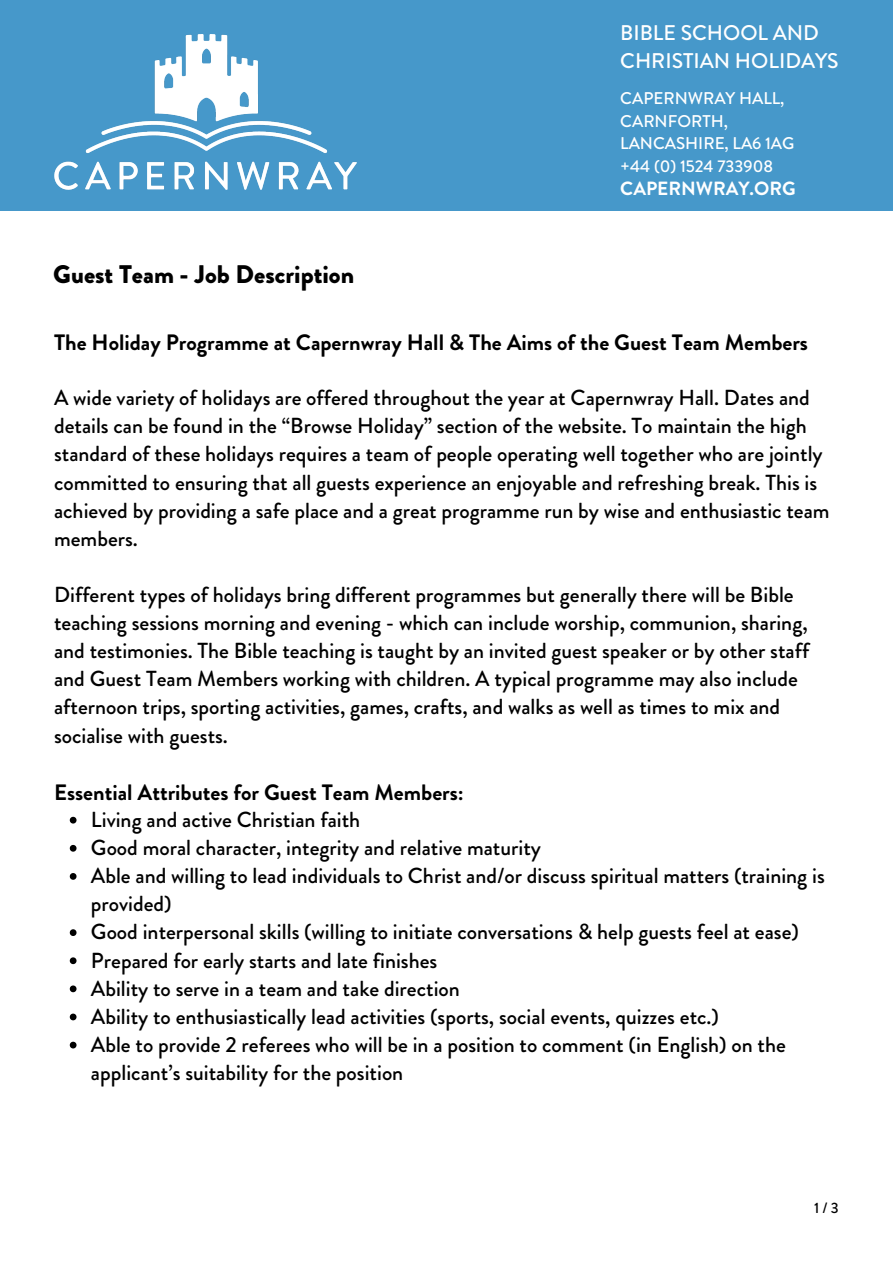
<style>
.page{position:relative;width:893px;height:1264px;background:#fff}
.page>*{position:absolute;margin:0;border:0;box-sizing:border-box;transform-origin:0 0}
.t1{font:900 25.35px "Brandon Grotesque";color:#000}
.t2{font:700 22.2px "Brandon Grotesque";color:#000}
.t3{font:500 21.75px/28px "Brandon Grotesque";color:#000}
.t4{font:500 21.15px/28.7px "Brandon Grotesque";color:#fff}
.t5{font:700 19.05px "Brandon Grotesque";color:#fff}
.t6{font:500 16.95px/22.6px "Brandon Grotesque";color:#fff}
.t7{font:500 15px "Brandon Grotesque";color:#000}
</style>
<div class="page">
<div style="left:0;top:0;width:892px;height:211px;background:#4698ca"></div>
<img style="left:54px;top:35px;width:302px;height:154px">
<svg style="left:70px;top:816px;width:6px;height:7px"></svg>
<svg style="left:70px;top:845px;width:6px;height:6px"></svg>
<svg style="left:70px;top:873px;width:6px;height:6px"></svg>
<svg style="left:70px;top:929px;width:6px;height:7px"></svg>
<svg style="left:70px;top:957px;width:6px;height:7px"></svg>
<svg style="left:70px;top:985px;width:6px;height:7px"></svg>
<svg style="left:70px;top:1013px;width:6px;height:7px"></svg>
<svg style="left:70px;top:1041px;width:6px;height:7px"></svg>
<p class="t1" style="left:53px;top:256px;width:302px">Guest Team - Job Description</p>
<p class="t4" style="left:620px;top:18px;width:220px">BIBLE SCHOOL AND<br>CHRISTIAN HOLIDAYS</p>
<p class="t6" style="left:620px;top:87px;width:176px">CAPERNWRAY HALL,<br>CARNFORTH,<br>LANCASHIRE, LA6 1AG +44 (0) 1524 733908</p>
<p class="t5" style="left:620px;top:175px;width:177px">CAPERNWRAY.ORG</p>
<p class="t2" style="left:54px;top:327px;width:755px">The Holiday Programme at Capernwray Hall &amp; The Aims of the Guest Team Members</p>
<p class="t3" style="left:54px;top:384px;width:777px">A wide variety of holidays are offered throughout the year at Capernwray Hall. Dates and details can be found in the “Browse Holiday” section of the website. To maintain the high standard of these holidays requires a team of people operating well together who are jointly committed to ensuring that all guests experience an enjoyable and refreshing break. This is achieved by providing a safe place and a great programme run by wise and enthusiastic team members.</p>
<p class="t3" style="left:54px;top:580px;width:756px">Different types of holidays bring different programmes but generally there will be Bible teaching sessions morning and evening - which can include worship, communion, sharing, and testimonies. The Bible teaching is taught by an invited guest speaker or by other staff and Guest Team Members working with children. A typical programme may also include afternoon trips, sporting activities, games, crafts, and walks as well as times to mix and socialise with guests.</p>
<p class="t2" style="left:54px;top:776px;width:411px">Essential Attributes for Guest Team Members:</p>
<p class="t3" style="left:91px;top:805px;width:735px">Living and active Christian faith<br>Good moral character, integrity and relative maturity<br>Able and willing to lead individuals to Christ and/or discuss spiritual matters (training is provided)<br>Good interpersonal skills (willing to initiate conversations &amp; help guests feel at ease)<br>Prepared for early starts and late finishes<br>Ability to serve in a team and take direction<br>Ability to enthusiastically lead activities (sports, social events, quizzes etc.)<br>Able to provide 2 referees who will be in a position to comment (in English) on the applicant’s suitability for the position</p>
<p class="t7" style="left:813px;top:1196px;width:26px">1/3</p>
</div>
